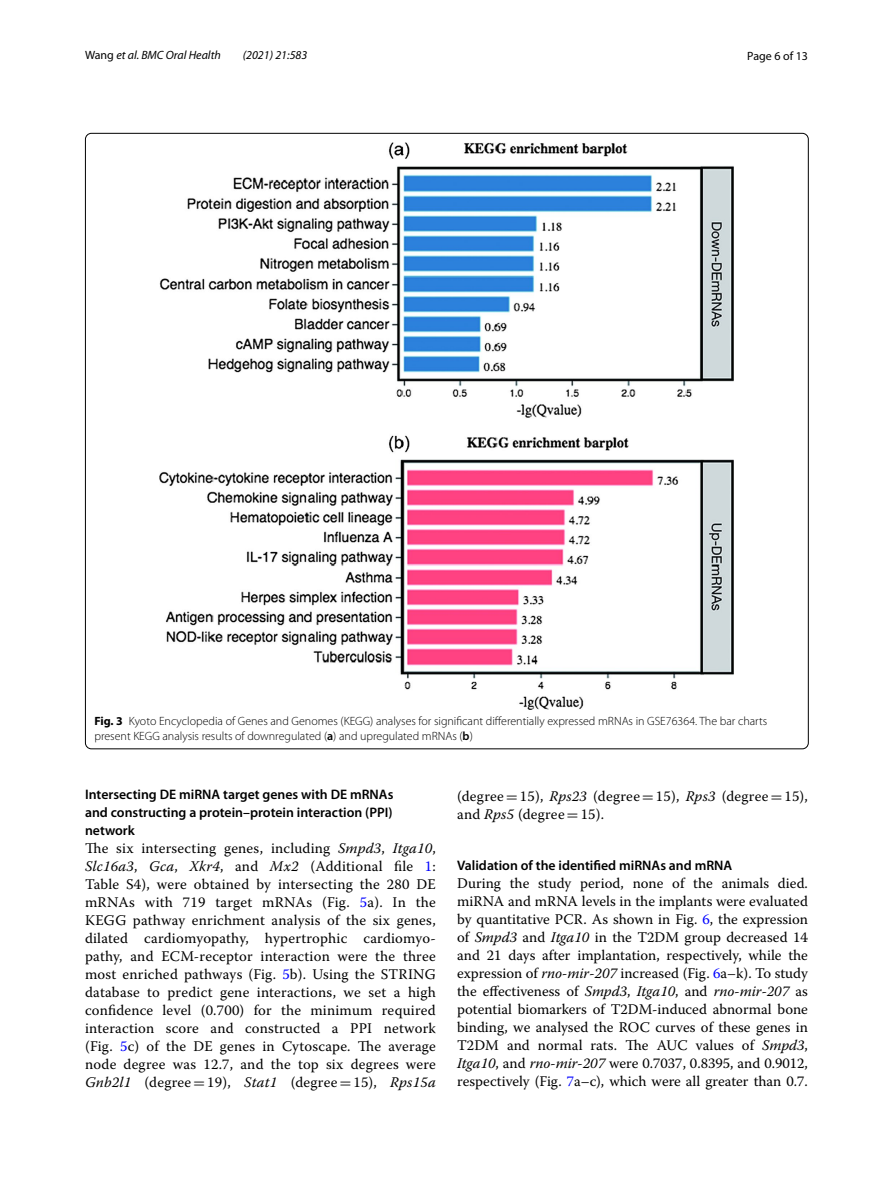
<style>
.page{position:relative;width:893px;height:1187px;background:#fff}
.page>*{position:absolute;margin:0;border:0;box-sizing:border-box;transform-origin:0 0}
.t1{font:14.7px/18px "Warnock Pro";letter-spacing:.015em;color:#000;text-align:justify}
.t2{font:600 13.8px/18px "Myriad Pro";color:#000;text-align:justify}
.t3{font:300 12px/15px "Myriad Pro";color:#000}
.t4{font:italic 12px "Myriad Pro";color:#000}
.t5{font:12px "Myriad Pro";color:#000}
.s1{font-style:normal}
.s2{font-weight:700}
.s3{font-weight:600}
.s4{font-style:italic}
.s5{color:#00f}
.s6{font-family:"MTSY"}
</style>
<div class="page">
<img style="left:160px;top:142px;width:574px;height:567px">
<p class="t4" style="left:85px;top:48px;width:137px"><span class="s1">Wang</span> et al. BMC Oral Health</p>
<p class="t4" style="left:243px;top:48px;width:66px">(2021) 21:583</p>
<p class="t5" style="left:747px;top:48px;width:62px">Page 6 of 13</p>
<p class="t3" style="left:94px;top:713px;width:674px"><span class="s2">Fig. 3</span> Kyoto Encyclopedia of Genes and Genomes (KEGG) analyses for significant differentially expressed mRNAs in GSE76364. The bar charts present KEGG analysis results of downregulated (<span class="s3">a</span>) and upregulated mRNAs (<span class="s3">b</span>)</p>
<p class="t2" style="left:85px;top:785px;width:310px">Intersecting DE miRNA target genes with DE mRNAs and constructing a protein–protein interaction (PPI) network</p>
<p class="t1" style="left:85px;top:839px;width:352px">The six intersecting genes, including <span class="s4">Smpd3</span>, <span class="s4">Itga10</span>, <span class="s4">Slc16a3</span>, <span class="s4">Gca</span>, <span class="s4">Xkr4</span>, and <span class="s4">Mx2</span> (Additional file <span class="s5">1</span>:<br>Table S4), were obtained by intersecting the 280 DE mRNAs with 719 target mRNAs (Fig. <span class="s5">5</span>a). In the KEGG pathway enrichment analysis of the six genes, dilated cardiomyopathy, hypertrophic cardiomyo&shy;pathy, and ECM-receptor interaction were the three most enriched pathways (Fig. <span class="s5">5</span>b). Using the STRING database to predict gene interactions, we set a high confidence level (0.700) for the minimum required interaction score and constructed a PPI network (Fig. <span class="s5">5</span>c) of the DE genes in Cytoscape. The average node degree was 12.7, and the top six degrees were <span class="s4">Gnb2l1</span> (degree<span class="s6">=</span>19), <span class="s4">Stat1</span> (degree<span class="s6">=</span>15), <span class="s4">Rps15a</span></p>
<p class="t1" style="left:457px;top:787px;width:352px">(degree<span class="s6">=</span>15), <span class="s4">Rps23</span> (degree<span class="s6">=</span>15), <span class="s4">Rps3</span> (degree<span class="s6">=</span>15), and <span class="s4">Rps5</span> (degree<span class="s6">=</span>15).</p>
<p class="t2" style="left:457px;top:856px;width:277px">Validation of the identified miRNAs and mRNA</p>
<p class="t1" style="left:457px;top:874px;width:352px">During the study period, none of the animals died. miRNA and mRNA levels in the implants were evaluated by quantitative PCR. As shown in Fig. <span class="s5">6</span>, the expression of <span class="s4">Smpd3</span> and <span class="s4">Itga10</span> in the T2DM group decreased 14 and 21 days after implantation, respectively, while the expression of <span class="s4">rno-mir-207</span> increased (Fig. <span class="s5">6</span>a–k). To study the effectiveness of <span class="s4">Smpd3</span>, <span class="s4">Itga10</span>, and <span class="s4">rno-mir-207</span> as potential biomarkers of T2DM-induced abnormal bone binding, we analysed the ROC curves of these genes in T2DM and normal rats. The AUC values of <span class="s4">Smpd3</span>, <span class="s4">Itga10</span>, and <span class="s4">rno-mir-207</span> were 0.7037, 0.8395, and 0.9012, respectively (Fig. <span class="s5">7</span>a–c), which were all greater than 0.7.</p>
</div>
